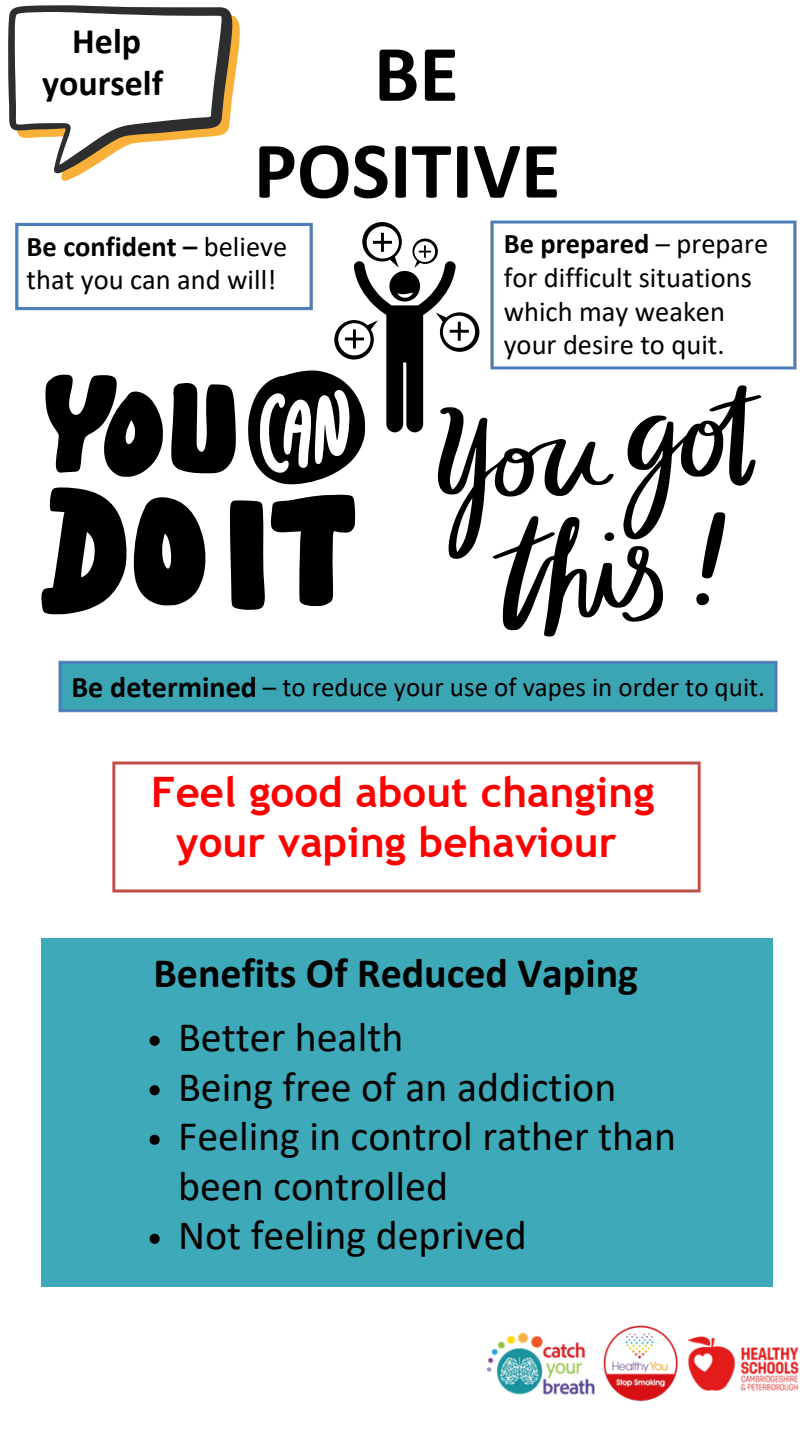
<style>
.page{position:relative;width:810px;height:1440px;background:#fff}
.page>*{position:absolute;margin:0;border:0;box-sizing:border-box;transform-origin:0 0}
.t1{font:700 81px/96.8px "Calibri";color:#000;text-align:center}
.t2{font:42px/49.5px "Calibri";color:#000}
.t3{font:700 42px/49.5px "Trebuchet MS";letter-spacing:.005em;color:#f00;text-align:center}
.t4{font:700 42px "Calibri";color:#000}
.t5{font:700 36px/42.8px "Calibri";color:#000;text-align:center}
.t6{font:700 30px "Calibri";color:#000}
.t7{font:28.5px/33.8px "Calibri";color:#000}
.t8{font:27px "Calibri";color:#000}
.s1{font-weight:700}
</style>
<div class="page">
<img style="left:15px;top:222px;width:298px;height:89px">
<img style="left:58px;top:660px;width:720px;height:53px">
<img style="left:112px;top:761px;width:589px;height:132px">
<img style="left:490px;top:220px;width:307px;height:150px">
<img style="left:487px;top:1325px;width:312px;height:77px">
<svg style="left:8px;top:5px;width:232px;height:176px"></svg>
<div style="left:41px;top:938px;width:731px;height:348px;background:#3ea9b8"></div>
<svg style="left:41px;top:370px;width:324px;height:244px;fill:#000"></svg>
<svg style="left:438px;top:385px;width:324px;height:252px"></svg>
<svg style="left:334px;top:222px;width:145px;height:210px"></svg>
<svg style="left:150px;top:1036px;width:10px;height:10px"></svg>
<svg style="left:150px;top:1085px;width:10px;height:10px"></svg>
<svg style="left:150px;top:1135px;width:10px;height:10px"></svg>
<svg style="left:150px;top:1234px;width:10px;height:10px"></svg>
<h5 class="t5" style="left:42px;top:22px;width:123px">Help yourself</h5>
<p class="t1" style="left:254px;top:32px;width:308px">BE<br>POSITIVE</p>
<h4 class="t7" style="left:27px;top:232px;width:262px"><span class="s1">Be confident –</span> believe that you can and will!</h4>
<p class="t7" style="left:504px;top:229px;width:266px"><span class="s1">Be prepared</span> – prepare for difficult situations which may weaken your desire to quit.</p>
<p class="t6" style="left:71px;top:674px;width:187px">Be determined</p>
<h1 class="t8" style="left:263px;top:676px;width:504px">– to reduce your use of vapes in order to quit.</h1>
<h6 class="t3" style="left:151px;top:767px;width:505px">Feel good about changing your vaping behaviour</h6>
<p class="t4" style="left:153px;top:955px;width:486px">Benefits Of Reduced Vaping</p>
<h6 class="t2" style="left:178px;top:1016px;width:227px">Better health</h6>
<p class="t2" style="left:178px;top:1066px;width:440px">Being free of an addiction</p>
<p class="t2" style="left:178px;top:1115px;width:500px">Feeling in control rather than been controlled</p>
<p class="t2" style="left:178px;top:1214px;width:350px">Not feeling deprived</p>
</div>
